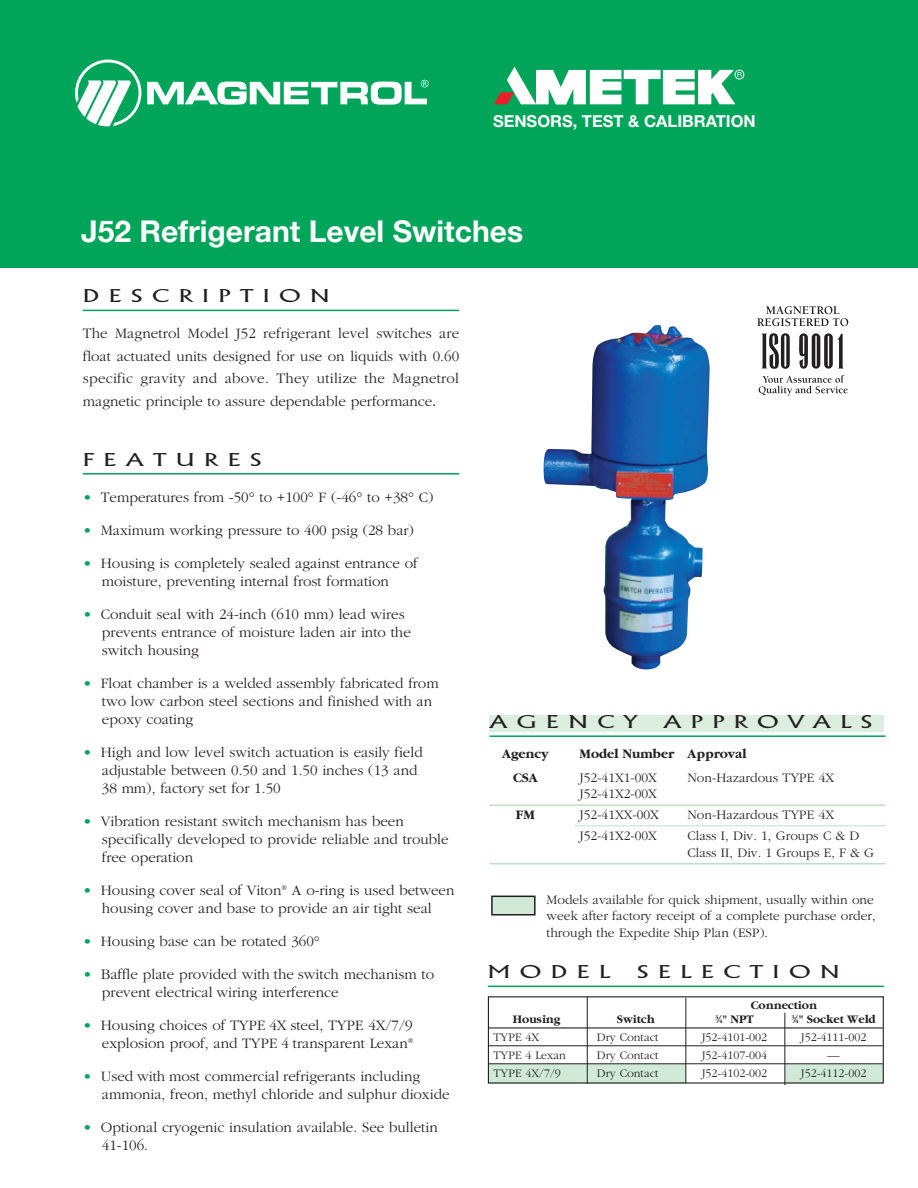
<style>
.page{position:relative;width:918px;height:1188px;background:#fff}
.page>*{position:absolute;margin:0;border:0;box-sizing:border-box;transform-origin:0 0}
.t1{font:700 30px "Helvetica Neue";color:#fff}
.t2{font:300 18px "Alberta Wide";letter-spacing:.525em;color:#231f20}
.t3{font:700 16.5px "Helvetica Neue";color:#fff}
.t4{font:300 15px/18px "Garamond";color:#231f20}
.t5{font:300 13.5px/16.2px "Garamond";color:#231f20}
.t6{font:700 13.5px "Garamond";color:#231f20}
.t7{font:300 12px "Garamond";color:#231f20}
.t8{font:700 12px "Garamond";color:#231f20}
.s1{font-family:"Helvetica Neue";font-weight:400;font-size:13.5px}
.s2{color:#00a55a}
.s3{font-size:6px}
</style>
<div class="page">
<div style="left:490px;top:715px;width:394px;height:16px;background:#dceee0"></div>
<hr style="left:489px;top:735px;width:396px;height:2px;background:#00a55a">
<hr style="left:489px;top:804px;width:396px;height:2px;background:#bce0c6">
<hr style="left:575px;top:825px;width:310px;height:1px;background:#bce0c6">
<hr style="left:489px;top:863px;width:396px;height:1px;background:#bce0c6">
<div style="left:488px;top:1064px;width:198px;height:20px;background:#d1e9d7"></div>
<div style="left:785px;top:1064px;width:98px;height:20px;background:#d1e9d7"></div>
<div style="left:0;top:0;width:918px;height:268px;background:#00a55a"></div>
<img style="left:543px;top:325px;width:167px;height:345px">
<svg style="left:762px;top:333px;width:28px;height:36px"></svg>
<svg style="left:799px;top:333px;width:44px;height:36px"></svg>
<svg style="left:757px;top:306px;width:91px;height:20px"></svg>
<svg style="left:759px;top:375px;width:89px;height:21px"></svg>
<hr style="left:83px;top:310px;width:376px;height:1px;background:#00a55a">
<hr style="left:83px;top:473px;width:376px;height:2px;background:#00a55a">
<hr style="left:587px;top:997px;width:1px;height:87px;background:#231f20">
<hr style="left:685px;top:998px;width:1px;height:85px;background:#231f20">
<hr style="left:784px;top:1013px;width:1px;height:72px;background:#231f20">
<hr style="left:488px;top:986px;width:396px;height:1px;background:#00a55a">
<div style="left:493px;top:897px;width:41px;height:17px;background:#d1e9d7"></div>
<div style="left:491px;top:896px;width:45px;height:20px;border:2px solid #231f20"></div>
<hr style="left:489px;top:1027px;width:394px;height:2px;background:#231f20">
<hr style="left:489px;top:1045px;width:394px;height:1px;background:#231f20">
<hr style="left:489px;top:1063px;width:394px;height:1px;background:#231f20">
<svg style="left:147px;top:80px;width:282px;height:25px"></svg>
<svg style="left:75px;top:60px;width:66px;height:66px"></svg>
<div style="left:735px;top:70px;width:9px;height:9px;border:1px solid #fff;border-radius:50%"></div>
<svg style="left:494px;top:67px;width:248px;height:38px"></svg>
<p class="t3" style="left:493px;top:115px;width:264px">SENSORS, TEST &amp; CALIBRATION</p>
<h1 class="t1" style="left:81px;top:213px;width:444px">J52 Refrigerant Level Switches</h1>
<p class="t2" style="left:83px;top:286px;width:248px">DESCRIPTION</p>
<p class="t4" style="left:83px;top:322px;width:378px;line-height:22.5px;text-align:justify">The Magnetrol Model J52 refrigerant level switches are float actuated units designed for use on liquids with 0.60 specific gravity and above. They utilize the Magnetrol magnetic principle to assure dependable performance<span class="s1">.</span></p>
<p class="t2" style="left:83px;top:449px;width:180px">FEATURES</p>
<p class="t4" style="left:83px;top:487px;width:352px"><span class="s2">•</span> Temperatures from -50° to +100° F (-46° to +38° C)</p>
<p class="t4" style="left:83px;top:520px;width:333px"><span class="s2">•</span> Maximum working pressure to 400 psig (28 bar)</p>
<p class="t4" style="left:102px;top:553px;width:317px;text-indent:-19px"><span class="s2">•</span> Housing is completely sealed against entrance of moisture, preventing internal frost formation</p>
<p class="t4" style="left:102px;top:604px;width:311px;text-indent:-19px"><span class="s2">•</span> Conduit seal with 24-inch (610 mm) lead wires prevents entrance of moisture laden air into the switch housing</p>
<p class="t4" style="left:102px;top:673px;width:338px;text-indent:-19px"><span class="s2">•</span> Float chamber is a welded assembly fabricated from two low carbon steel sections and finished with an epoxy coating</p>
<p class="t4" style="left:102px;top:742px;width:322px;text-indent:-19px"><span class="s2">•</span> High and low level switch actuation is easily field adjustable between 0.50 and 1.50 inches (13 and<br>38 mm), factory set for 1.50</p>
<p class="t4" style="left:102px;top:811px;width:348px;text-indent:-19px"><span class="s2">•</span> Vibration resistant switch mechanism has been specifically developed to provide reliable and trouble free operation</p>
<p class="t4" style="left:83px;top:880px;width:373px;text-align:center"><span class="s2">•</span> Housing cover seal of Viton<sup>®</sup> A o-ring is used between housing cover and base to provide an air tight seal</p>
<p class="t4" style="left:83px;top:931px;width:238px"><span class="s2">•</span> Housing base can be rotated 360°</p>
<p class="t4" style="left:102px;top:964px;width:334px;text-indent:-19px"><span class="s2">•</span> Baffle plate provided with the switch mechanism to prevent electrical wiring interference</p>
<p class="t4" style="left:83px;top:1015px;width:332px;text-align:right"><span class="s2">•</span> Housing choices of TYPE 4X steel, TYPE 4X/7/9 explosion proof, and TYPE 4 transparent Lexan<sup>®</sup></p>
<p class="t4" style="left:102px;top:1066px;width:349px;text-indent:-19px"><span class="s2">•</span> Used with most commercial refrigerants including ammonia, freon, methyl chloride and sulphur dioxide</p>
<p class="t4" style="left:102px;top:1117px;width:337px;text-indent:-19px"><span class="s2">•</span> Optional cryogenic insulation available. See bulletin<br>41-106.</p>
<p class="t2" style="left:489px;top:711px;width:149px">AGENCY</p>
<p class="t2" style="left:664px;top:711px;width:211px">APPROVALS</p>
<p class="t6" style="left:502px;top:745px;width:48px">Agency</p>
<p class="t6" style="left:579px;top:745px;width:169px">Model Number Approval</p>
<p class="t6" style="left:513px;top:769px;width:26px">CSA</p>
<p class="t5" style="left:579px;top:769px;width:79px">J52-41X1-00X</p>
<p class="t5" style="left:687px;top:769px;width:148px">Non-Hazardous TYPE 4X</p>
<p class="t5" style="left:579px;top:786px;width:79px">J52-41X2-00X</p>
<p class="t6" style="left:516px;top:807px;width:21px">FM</p>
<p class="t5" style="left:579px;top:807px;width:81px">J52-41XX-00X</p>
<p class="t5" style="left:687px;top:807px;width:148px">Non-Hazardous TYPE 4X</p>
<p class="t5" style="left:579px;top:828px;width:79px">J52-41X2-00X</p>
<p class="t5" style="left:687px;top:828px;width:188px">Class I, Div. 1, Groups C &amp; D<br>Class II, Div. 1 Groups E, F &amp; G</p>
<p class="t5" style="left:547px;top:891px;width:330px;text-align:justify">Models available for quick shipment, usually within one week after factory receipt of a complete purchase order, through the Expedite Ship Plan (ESP).</p>
<p class="t2" style="left:488px;top:962px;width:124px">MODEL</p>
<p class="t2" style="left:637px;top:962px;width:204px">SELECTION</p>
<p class="t8" style="left:751px;top:998px;width:68px">Connection</p>
<p class="t8" style="left:513px;top:1012px;width:49px">Housing</p>
<p class="t8" style="left:617px;top:1012px;width:39px">Switch</p>
<p class="t8" style="left:715px;top:1012px;width:40px"><sup>3</sup>⁄<span class="s3">4</span>" NPT</p>
<p class="t8" style="left:792px;top:1012px;width:86px"><sup>3</sup>⁄<span class="s3">4</span>" Socket Weld</p>
<p class="t7" style="left:493px;top:1030px;width:47px">TYPE 4X</p>
<p class="t7" style="left:597px;top:1030px;width:63px">Dry Contact</p>
<p class="t7" style="left:702px;top:1030px;width:67px">J52-4101-002</p>
<p class="t7" style="left:801px;top:1030px;width:67px">J52-4111-002</p>
<p class="t7" style="left:493px;top:1048px;width:74px">TYPE 4 Lexan</p>
<p class="t7" style="left:597px;top:1048px;width:63px">Dry Contact</p>
<p class="t7" style="left:702px;top:1048px;width:67px">J52-4107-004</p>
<p class="t7" style="left:828px;top:1048px;width:13px">—</p>
<p class="t7" style="left:493px;top:1066px;width:69px">TYPE 4X/7/9</p>
<p class="t7" style="left:597px;top:1066px;width:63px">Dry Contact</p>
<p class="t7" style="left:702px;top:1066px;width:67px">J52-4102-002</p>
<p class="t7" style="left:801px;top:1066px;width:67px">J52-4112-002</p>
</div>
